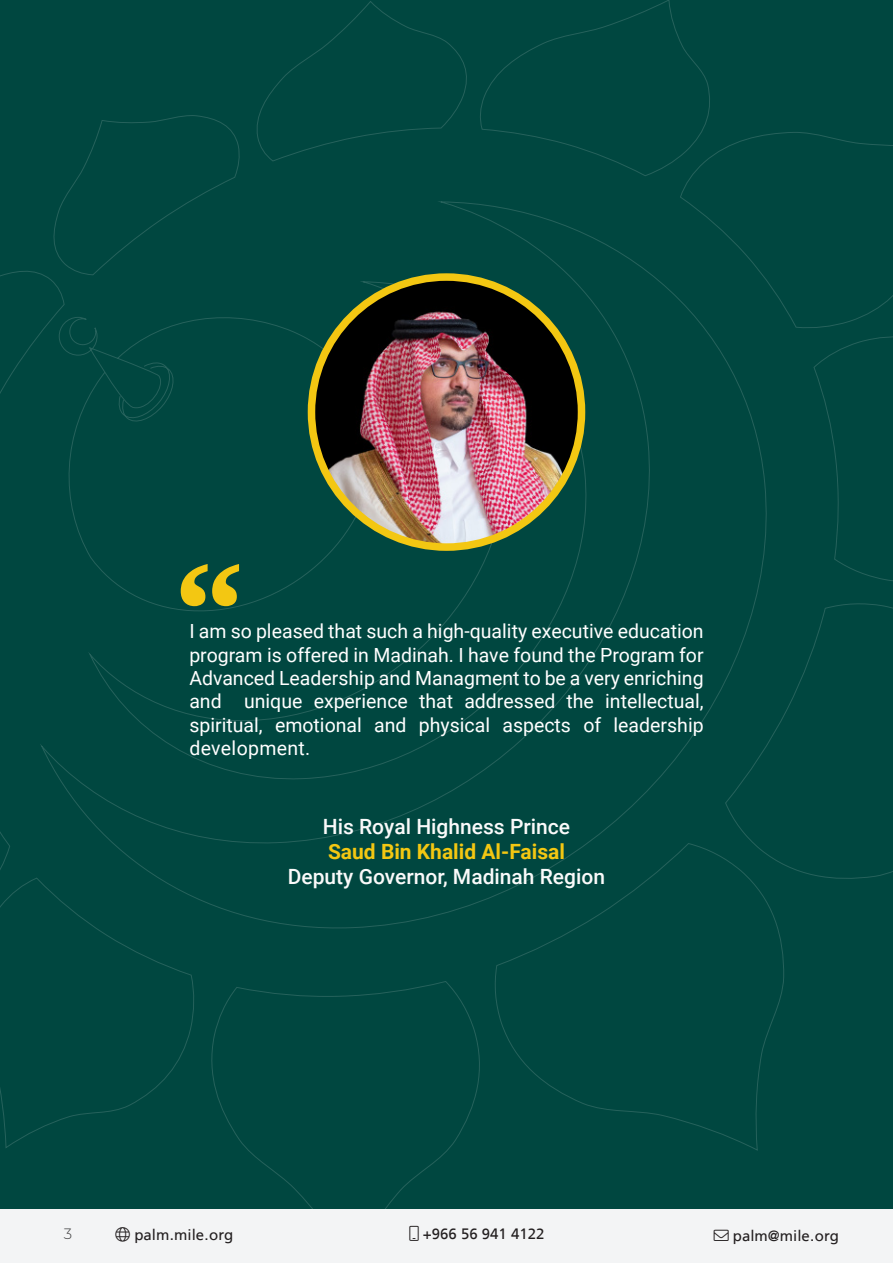
<style>
.page{position:relative;width:893px;height:1263px;background:#fff}
.page>*{position:absolute;margin:0;border:0;box-sizing:border-box;transform-origin:0 0}
.t1{font:500 21px "Roboto";color:#fafafa}
.t2{font:700 21px "Roboto";color:#f3c712}
.t3{font:19.5px/23.4px "Roboto";color:#fff;text-align:justify}
.t4{font:15px "Frutiger LT Arabic 55 Roman";color:#231f20}
.t5{font:300 15px "Montserrat";color:#3e3e3f}
</style>
<div class="page">
<div style="left:0;top:1209px;width:893px;height:54px;background:#f3f4f5"></div>
<div style="left:0;top:0;width:893px;height:1209px;background:#004740"></div>
<img style="left:311px;top:277px;width:270px;height:270px;border-radius:135px">
<div style="left:308px;top:273px;width:277px;height:278px;border:8px solid #f3c712;border-radius:50%"></div>
<svg style="left:181px;top:564px;width:58px;height:42px;background:#858d26"></svg>
<p class="t3" style="left:189px;top:619px;width:516px">I am so pleased that such a high-quality executive education program is offered in Madinah. I have found the Program for Advanced Leadership and Managment to be a very enriching and unique experience that addressed the intellectual, spiritual, emotional and physical aspects of leadership development.</p>
<p class="t1" style="left:323px;top:811px;width:249px">His Royal Highness Prince</p>
<p class="t2" style="left:328px;top:837px;width:238px">Saud Bin Khalid Al-Faisal</p>
<p class="t1" style="left:288px;top:862px;width:319px">Deputy Governor, Madinah Region</p>
<p class="t5" style="left:64px;top:1224px;width:10px">3</p>
<p class="t4" style="left:134px;top:1223px;width:100px">palm.mile.org</p>
<p class="t4" style="left:423px;top:1222px;width:123px">+966 56 941 4122</p>
<p class="t4" style="left:714px;top:1224px;width:127px">→ palm@mile.org</p>
</div>
